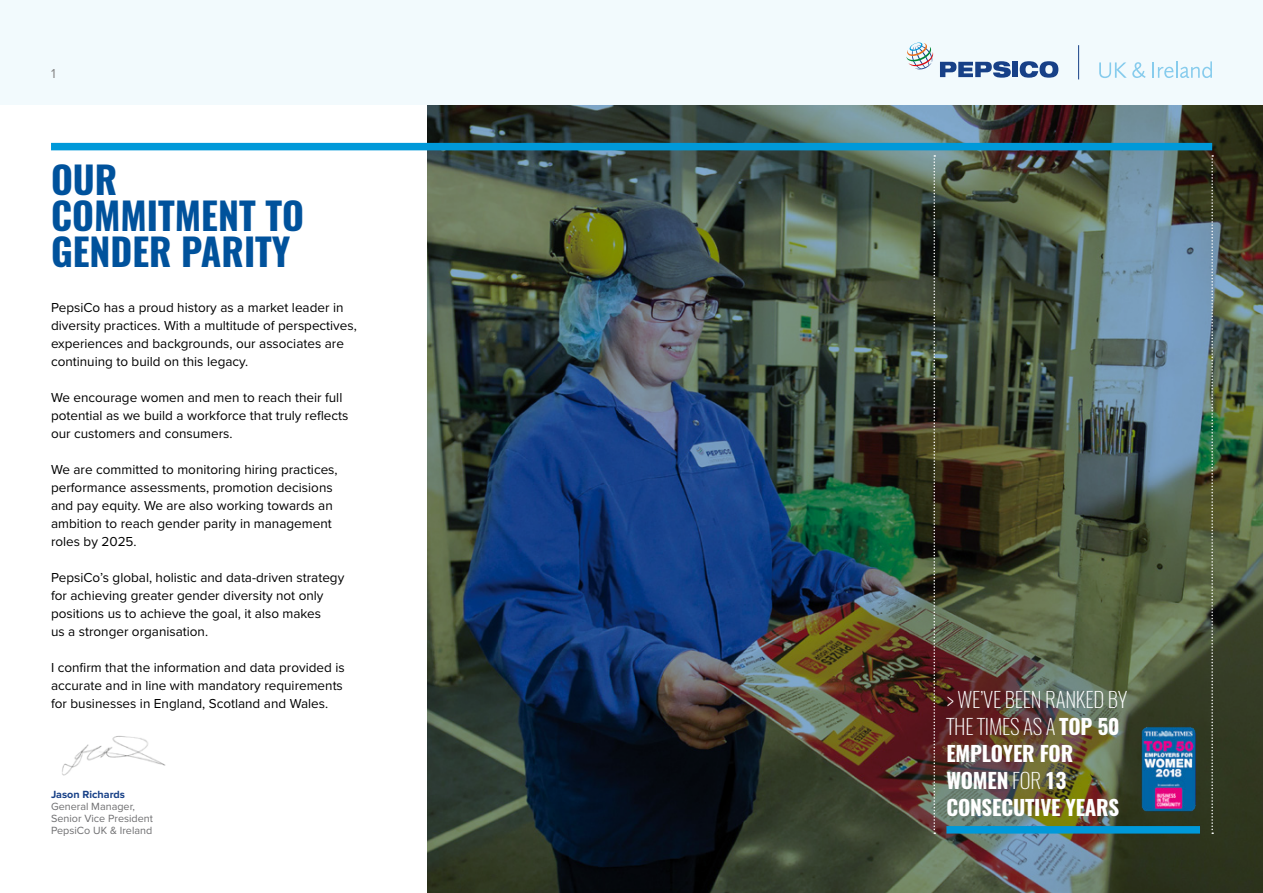
<style>
.page{position:relative;width:1263px;height:893px;background:#fff}
.page>*{position:absolute;margin:0;border:0;box-sizing:border-box;transform-origin:0 0}
.t1{font:700 37.5px/36px "Oswald";color:#00529c}
.t2{font:700 21px/27px "Oswald";letter-spacing:-.01em;color:#fff}
.t3{font:13.5px/18px "Proxima Nova";color:#000}
.t4{font:13.5px "Proxima Nova";color:#878787}
.t5{font:10.8px/12px "Proxima Nova";color:#6e6e70}
.t6{font:700 10.8px "Proxima Nova";color:#174087}
.s1{font-weight:200}
</style>
<div class="page">
<div style="left:0;top:0;width:1263px;height:105px;background:#f2fafd"></div>
<svg style="left:906px;top:43px;width:27px;height:26px"></svg>
<svg style="left:940px;top:61px;width:71px;height:17px"></svg>
<div style="left:1012px;top:62px;width:6px;height:15px;background:#174087"></div>
<svg style="left:1020px;top:61px;width:38px;height:17px"></svg>
<svg style="left:1099px;top:62px;width:47px;height:16px"></svg>
<svg style="left:1152px;top:61px;width:60px;height:17px"></svg>
<hr style="left:1078px;top:45px;width:1px;height:34px;background:#174087">
<img style="left:427px;top:105px;width:836px;height:788px">
<div style="left:51px;top:143px;width:1161px;height:7px;background:#0099d9"></div>
<img style="left:62px;top:736px;width:104px;height:40px">
<svg style="left:1211px;top:155px;width:2px;height:679px"></svg>
<svg style="left:933px;top:155px;width:2px;height:679px"></svg>
<div style="left:946px;top:826px;width:254px;height:7px;background:#0099d9"></div>
<img style="left:1137px;top:721px;width:63px;height:96px">
<p class="t4" style="left:51px;top:63px;width:6px">1</p>
<h1 class="t1" style="left:51px;top:163px;width:254px">OUR<br>COMMITMENT TO<br>GENDER PARITY</h1>
<p class="t3" style="left:51px;top:298px;width:307px">PepsiCo has a proud history as a market leader in diversity practices. With a multitude of perspectives, experiences and backgrounds, our associates are continuing to build on this legacy.</p>
<p class="t3" style="left:51px;top:388px;width:299px">We encourage women and men to reach their full potential as we build a workforce that truly reflects our customers and consumers.</p>
<p class="t3" style="left:51px;top:460px;width:288px">We are committed to monitoring hiring practices, performance assessments, promotion decisions and pay equity. We are also working towards an ambition to reach gender parity in management roles by 2025.</p>
<p class="t3" style="left:51px;top:568px;width:295px">PepsiCo’s global, holistic and data-driven strategy for achieving greater gender diversity not only positions us to achieve the goal, it also makes<br>us a stronger organisation.</p>
<p class="t3" style="left:51px;top:658px;width:295px">I confirm that the information and data provided is accurate and in line with mandatory requirements for businesses in England, Scotland and Wales.</p>
<p class="t6" style="left:51px;top:788px;width:76px">Jason Richards</p>
<p class="t5" style="left:51px;top:800px;width:103px">General Manager,<br>Senior Vice President<br>PepsiCo UK &amp; Ireland</p>
<h2 class="t2" style="left:946px;top:687px;width:183px"><span class="s1">&gt; WE’VE BEEN RANKED BY<br>THE TIMES AS A</span> TOP 50<br>EMPLOYER FOR<br>WOMEN <span class="s1">FOR</span> 13<br>CONSECUTIVE YEARS</h2>
</div>
